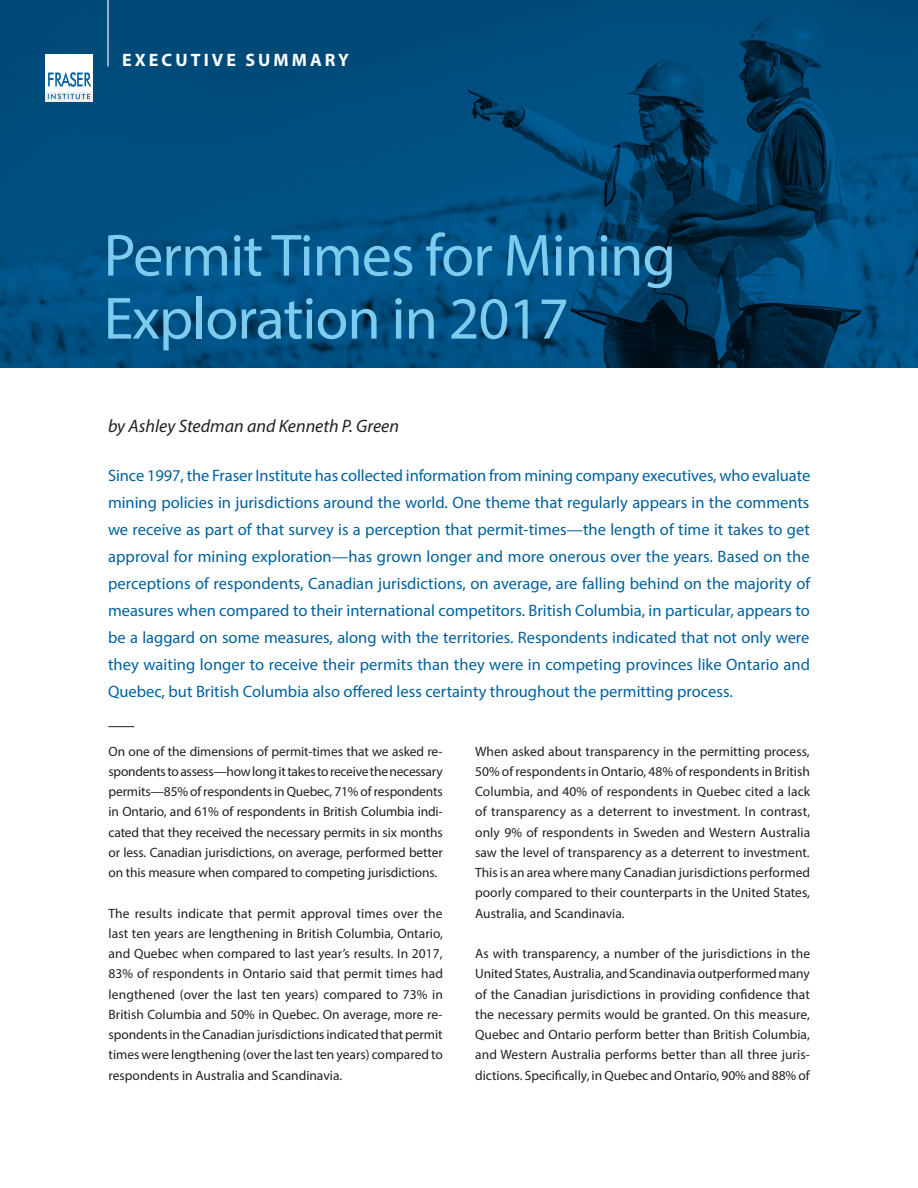
<style>
.page{position:relative;width:918px;height:1188px;background:#fff}
.page>*{position:absolute;margin:0;border:0;box-sizing:border-box;transform-origin:0 0}
.t1{font:60px/63px "Myriad Pro";letter-spacing:-.015em;color:#7dccef}
.t2{font:italic 18px "Myriad Pro";color:#231f20}
.t3{font:700 18px "Myriad Pro";letter-spacing:.17em;color:#fff}
.t4{font:16.5px/27px "Myriad Pro";color:#00619c;text-align:justify}
.t5{font:13.5px/20.2px "Myriad Pro";color:#231f20;text-align:justify}
</style>
<div class="page">
<img style="left:0;top:0;width:918px;height:367px">
<svg style="left:45px;top:91px;width:48px;height:10px"></svg>
<div style="left:45px;top:54px;width:48px;height:37px;background:#fff"></div>
<svg style="left:48px;top:72px;width:43px;height:15px"></svg>
<svg style="left:48px;top:94px;width:42px;height:5px"></svg>
<svg style="left:108px;top:726px;width:26px;height:1px"></svg>
<hr style="left:107px;top:0;width:2px;height:66px;background:#fff">
<h2 class="t3" style="left:122px;top:49px;width:228px">EXECUTIVE SUMMARY</h2>
<h1 class="t1" style="left:104px;top:223px;width:574px">Permit Times for Mining<br>Exploration in 2017</h1>
<h2 class="t2" style="left:108px;top:415px;width:292px">by Ashley Stedman and Kenneth P. Green</h2>
<p class="t4" style="left:108px;top:462px;width:704px">Since 1997, the Fraser Institute has collected information from mining company executives, who evaluate mining policies in jurisdictions around the world. One theme that regularly appears in the comments we receive as part of that survey is a perception that permit-times—the length of time it takes to get approval for mining exploration—has grown longer and more onerous over the years. Based on the perceptions of respondents, Canadian jurisdictions, on average, are falling behind on the majority of measures when compared to their international competitors. British Columbia, in particular, appears to be a laggard on some measures, along with the territories. Respondents indicated that not only were they waiting longer to receive their permits than they were in competing provinces like Ontario and Quebec, but British Columbia also offered less certainty throughout the permitting process.</p>
<p class="t5" style="left:109px;top:741px;width:336px">On one of the dimensions of permit-times that we asked re&shy;spondents to assess—how long it takes to receive the necessary permits—85% of respondents in Quebec, 71% of respondents in Ontario, and 61% of respondents in British Columbia indi&shy;cated that they received the necessary permits in six months or less. Canadian jurisdictions, on average, performed better on this measure when compared to competing jurisdictions.</p>
<p class="t5" style="left:109px;top:903px;width:336px">The results indicate that permit approval times over the last ten years are lengthening in British Columbia, Ontario, and Quebec when compared to last year’s results. In 2017, 83% of respondents in Ontario said that permit times had lengthened (over the last ten years) compared to 73% in British Columbia and 50% in Quebec. On average, more re&shy;spondents in the Canadian jurisdictions indicated that permit times were lengthening (over the last ten years) compared to respondents in Australia and Scandinavia.</p>
<p class="t5" style="left:475px;top:741px;width:336px">When asked about transparency in the permitting process, 50% of respondents in Ontario, 48% of respondents in British Columbia, and 40% of respondents in Quebec cited a lack of transparency as a deterrent to investment. In contrast, only 9% of respondents in Sweden and Western Australia saw the level of transparency as a deterrent to investment.<br>This is an area where many Canadian jurisdictions performed poorly compared to their counterparts in the United States, Australia, and Scandinavia.</p>
<p class="t5" style="left:475px;top:943px;width:336px">As with transparency, a number of the jurisdictions in the United States, Australia, and Scandinavia outperformed many of the Canadian jurisdictions in providing confidence that the necessary permits would be granted. On this measure, Quebec and Ontario perform better than British Columbia, and Western Australia performs better than all three juris&shy;dictions. Specifically, in Quebec and Ontario, 90% and 88% of</p>
</div>
